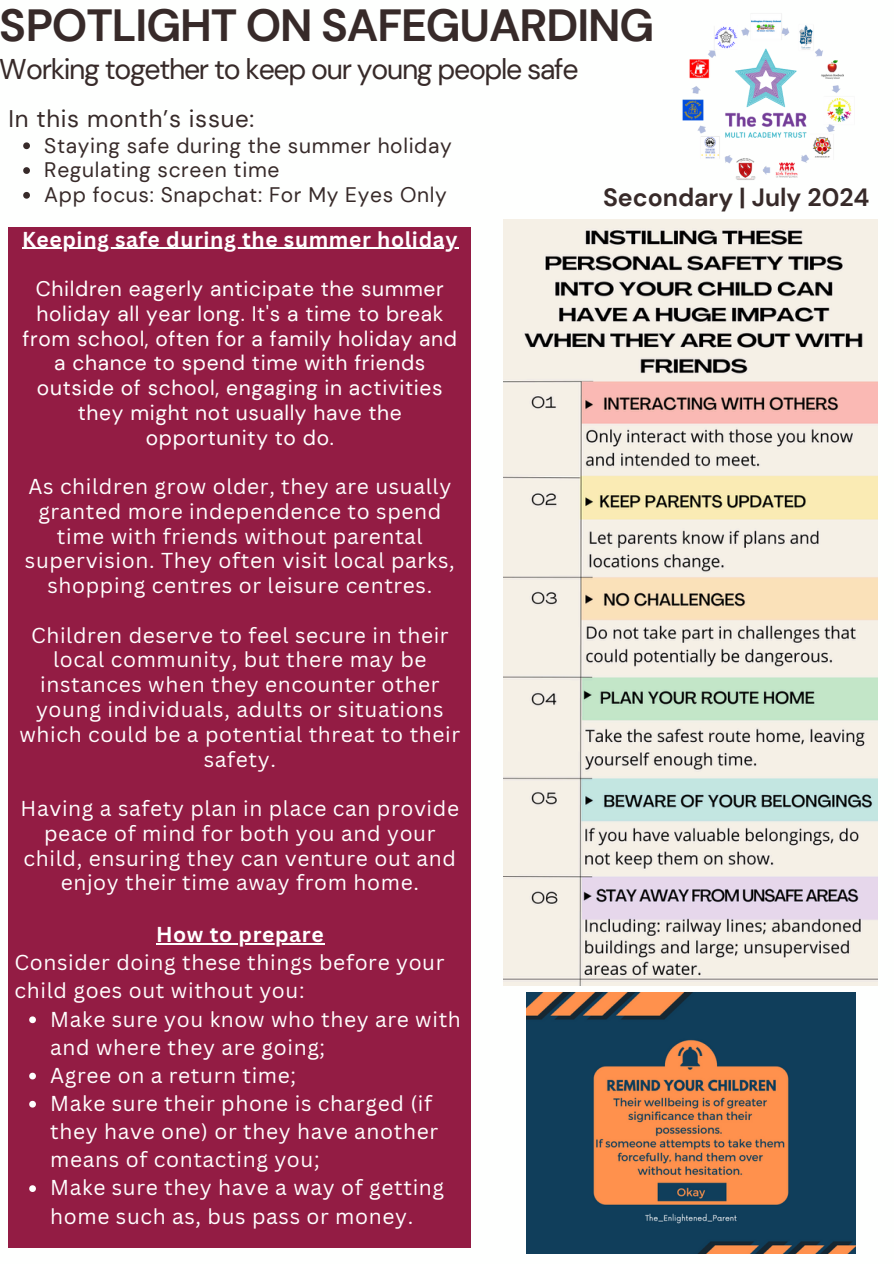
<style>
.page{position:relative;width:894px;height:1264px;background:#fff}
.page>*{position:absolute;margin:0;border:0;box-sizing:border-box;transform-origin:0 0}
.t1{font:700 45px "DM Sans";letter-spacing:-.025em;color:#372a29}
.t2{font:28.5px "DM Sans";letter-spacing:-.045em;color:#372a29}
.t3{font:700 24.9px "DM Sans";color:#372a29}
.t4{font:24px "DM Sans";letter-spacing:.03em;color:#372a29}
.t5{font:21px/24.8px "Canva Sans";letter-spacing:.03em;color:#fff}
.t6{font:21px/24.8px "DM Sans";letter-spacing:.03em;color:#fff;text-align:center}
.t7{font:21px "DM Sans";letter-spacing:.03em;color:#372a29}
.t8{font:700 21px "Canva Sans";letter-spacing:.03em;color:#fff}
</style>
<div class="page">
<div style="left:9px;top:227px;width:462px;height:1021px;background:#931c44"></div>
<img style="left:503px;top:220px;width:374px;height:765px">
<img style="left:526px;top:992px;width:328px;height:261px">
<img style="left:682px;top:13px;width:170px;height:167px">
<svg style="left:23px;top:142px;width:7px;height:7px"></svg>
<svg style="left:23px;top:167px;width:7px;height:7px"></svg>
<svg style="left:23px;top:192px;width:7px;height:7px"></svg>
<hr style="left:22px;top:248px;width:436px;height:1px;background:#fff">
<hr style="left:156px;top:943px;width:168px;height:1px;background:#fff">
<svg style="left:29px;top:1016px;width:7px;height:7px"></svg>
<svg style="left:29px;top:1072px;width:7px;height:7px"></svg>
<svg style="left:29px;top:1100px;width:7px;height:7px"></svg>
<svg style="left:29px;top:1185px;width:7px;height:6px"></svg>
<h4 class="t1" style="left:0;top:-4px;width:655px">SPOTLIGHT ON SAFEGUARDING</h4>
<p class="t2" style="left:0;top:51px;width:580px">Working together to keep our young people safe</p>
<p class="t4" style="left:9px;top:103px;width:247px">In this month’s issue:</p>
<p class="t7" style="left:44px;top:132px;width:409px">Staying safe during the summer holiday</p>
<h3 class="t7" style="left:44px;top:156px;width:236px">Regulating screen time</h3>
<h5 class="t7" style="left:44px;top:181px;width:404px">App focus: Snapchat: For My Eyes Only</h5>
<p class="t3" style="left:603px;top:181px;width:268px">Secondary | July 2024</p>
<p class="t8" style="left:22px;top:224px;width:437px">Keeping safe during the summer holiday</p>
<p class="t6" style="left:23px;top:276px;width:436px">Children eagerly anticipate the summer holiday all year long. It's a time to break from school, often for a family holiday and a chance to spend time with friends outside of school, engaging in activities they might not usually have the opportunity to do.</p>
<p class="t5" style="left:25px;top:473px;width:431px;text-align:center">As children grow older, they are usually granted more independence to spend time with friends without parental supervision. They often visit local parks, shopping centres or leisure centres.</p>
<p class="t5" style="left:19px;top:622px;width:442px;text-align:center">Children deserve to feel secure in their local community, but there may be instances when they encounter other young individuals, adults or situations which could be a potential threat to their safety.</p>
<p class="t5" style="left:21px;top:795px;width:440px;text-align:center">Having a safety plan in place can provide peace of mind for both you and your child, ensuring they can venture out and enjoy their time away from home.</p>
<p class="t8" style="left:156px;top:919px;width:169px">How to prepare</p>
<p class="t5" style="left:15px;top:948px;width:431px;line-height:28.2px">Consider doing these things before your child goes out without you:</p>
<p class="t5" style="left:50px;top:1004px;width:412px;line-height:28.2px">Make sure you know who they are with and where they are going;</p>
<p class="t5" style="left:50px;top:1062px;width:247px">Agree on a return time;</p>
<p class="t5" style="left:50px;top:1088px;width:389px;line-height:28.2px">Make sure their phone is charged (if they have one) or they have another means of contacting you;</p>
<p class="t5" style="left:50px;top:1173px;width:395px;line-height:28.2px">Make sure they have a way of getting home such as, bus pass or money.</p>
</div>
